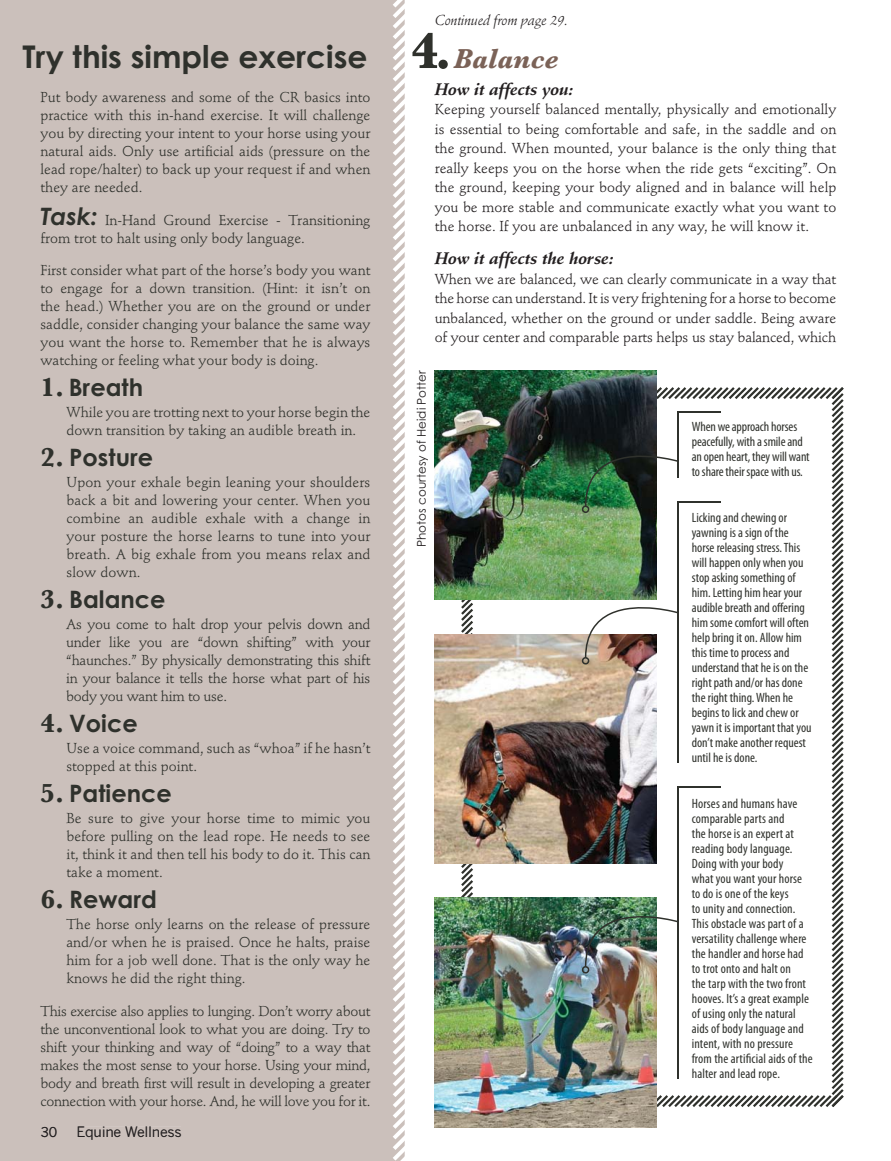
<style>
.page{position:relative;width:891px;height:1161px;background:#fff}
.page>*{position:absolute;margin:0;border:0;box-sizing:border-box;transform-origin:0 0}
.t1{font:700 31.35px "Century Gothic";color:#2f312c}
.t2{font:italic 700 28.5px "Baskerville";color:#7b6257}
.t3{font:700 24px "Century Gothic";color:#2f312c}
.t4{font:italic 700 16.5px "Stempel Schneidler";color:#231f20}
.t5{font:14.25px/18px "Stempel Schneidler";color:#2f312c;text-align:justify}
.t6{font:14.25px/19.5px "Stempel Schneidler";letter-spacing:-.005em;color:#231f20;text-align:justify}
.t7{font:italic 14.25px "Stempel Schneidler";letter-spacing:-.01em;color:#231f20}
.t8{font:14.25px "News Gothic";letter-spacing:-.02em;color:#231f20}
.t9{font:condensed 13.5px/15px "Myriad Pro";color:#2f312c}
.t10{font:13.5px "News Gothic";color:#231f20}
.t11{font:12px "Century Gothic";color:#231f20}
.s1{font-family:"Century Gothic";font-weight:700;font-style:italic;font-size:24px}
.s2{font-family:"Baskerville";font-size:27px}
.s3{font-style:normal;font-size:52.5px;color:#2f312c}
</style>
<div class="page">
<div style="left:0;top:0;width:393px;height:1161px;background:#cbc0bb"></div>
<div style="left:41px;top:1127px;width:15px;height:11px;background:#cbc0bb"></div>
<div style="left:78px;top:1127px;width:103px;height:13px;background:#cbc0bb"></div>
<svg style="left:461px;top:600px;width:12px;height:298px"></svg>
<img style="left:435px;top:370px;width:222px;height:230px">
<img style="left:435px;top:634px;width:58px;height:230px">
<img style="left:435px;top:898px;width:222px;height:229px">
<svg style="left:393px;top:0;width:12px;height:1161px"></svg>
<img style="left:493px;top:387px;width:351px;height:720px">
<hr style="left:678px;top:411px;width:1px;height:66px;background:#2f312c">
<hr style="left:678px;top:411px;width:43px;height:1px;background:#2f312c">
<hr style="left:678px;top:501px;width:1px;height:262px;background:#2f312c">
<hr style="left:678px;top:501px;width:43px;height:1px;background:#2f312c">
<hr style="left:678px;top:787px;width:1px;height:292px;background:#2f312c">
<hr style="left:678px;top:786px;width:43px;height:1px;background:#2f312c">
<p class="t1" style="left:22px;top:39px;width:347px">Try this simple exercise</p>
<p class="t5" style="left:40px;top:90px;width:331px">Put body awareness and some of the CR basics into practice with this in-hand exercise. It will challenge you by directing your intent to your horse using your natural aids. Only use artificial aids (pressure on the lead rope/halter) to back up your request if and when they are needed.</p>
<p class="t5" style="left:40px;top:212px;width:331px"><span class="s1">Task:</span> In-Hand Ground Exercise - Transitioning from trot to halt using only body language.</p>
<p class="t5" style="left:41px;top:263px;width:331px">First consider what part of the horse’s body you want to engage for a down transition. (Hint: it isn’t on the head.) Whether you are on the ground or under saddle, consider changing your balance the same way you want the horse to. Remember that he is always watching or feeling what your body is doing.</p>
<p class="t3" style="left:40px;top:373px;width:104px"><span class="s2">1.</span> Breath</p>
<p class="t5" style="left:66px;top:405px;width:306px">While you are trotting next to your horse begin the down transition by taking an audible breath in.</p>
<p class="t3" style="left:40px;top:443px;width:114px"><span class="s2">2.</span> Posture</p>
<p class="t5" style="left:66px;top:475px;width:306px">Upon your exhale begin leaning your shoulders back a bit and lowering your center. When you combine an audible exhale with a change in your posture the horse learns to tune into your breath. A big exhale from you means relax and slow down.</p>
<p class="t3" style="left:40px;top:585px;width:127px"><span class="s2">3.</span> Balance</p>
<p class="t5" style="left:66px;top:617px;width:306px">As you come to halt drop your pelvis down and under like you are “down shifting” with your “haunches.” By physically demonstrating this shift in your balance it tells the horse what part of his body you want him to use.</p>
<p class="t3" style="left:40px;top:709px;width:99px"><span class="s2">4.</span> Voice</p>
<p class="t5" style="left:66px;top:741px;width:306px">Use a voice command, such as “whoa” if he hasn’t stopped at this point.</p>
<p class="t3" style="left:40px;top:779px;width:133px"><span class="s2">5.</span> Patience</p>
<p class="t5" style="left:66px;top:811px;width:306px">Be sure to give your horse time to mimic you before pulling on the lead rope. He needs to see it, think it and then tell his body to do it. This can take a moment.</p>
<p class="t3" style="left:40px;top:885px;width:118px"><span class="s2">6.</span> Reward</p>
<p class="t5" style="left:66px;top:917px;width:306px">The horse only learns on the release of pressure and/or when he is praised. Once he halts, praise him for a job well done. That is the only way he knows he did the right thing.</p>
<p class="t5" style="left:40px;top:1003px;width:331px">This exercise also applies to lunging. Don’t worry about the unconventional look to what you are doing. Try to shift your thinking and way of “doing” to a way that makes the most sense to your horse. Using your mind, body and breath first will result in developing a greater connection with your horse. And, he will love you for it.</p>
<p class="t10" style="left:40px;top:1125px;width:18px">30</p>
<p class="t8" style="left:76px;top:1124px;width:107px">Equine Wellness</p>
<p class="t7" style="left:435px;top:15px;width:135px">Continued from page 29.</p>
<p class="t2" style="left:411px;top:41px;width:149px"><span class="s3">4.</span>Balance</p>
<p class="t4" style="left:435px;top:83px;width:140px">How it affects you:</p>
<p class="t6" style="left:435px;top:101px;width:403px">Keeping yourself balanced mentally, physically and emotionally is essential to being comfortable and safe, in the saddle and on the ground. When mounted, your balance is the only thing that really keeps you on the horse when the ride gets “exciting”. On the ground, keeping your body aligned and in balance will help you be more stable and communicate exactly what you want to the horse. If you are unbalanced in any way, he will know it.</p>
<p class="t4" style="left:435px;top:252px;width:181px">How it affects the horse:</p>
<p class="t6" style="left:435px;top:271px;width:403px">When we are balanced, we can clearly communicate in a way that the horse can understand. It is very frightening for a horse to become unbalanced, whether on the ground or under saddle. Being aware of your center and comparable parts helps us stay balanced, which</p>
<p class="t11" style="left:415px;top:547px;width:178px;rotate:-90deg">Photos courtesy of Heidi Potter</p>
<p class="t9" style="left:692px;top:420px;width:119px">When we approach horses peacefully, with a smile and an open heart, they will want to share their space with us.</p>
<p class="t9" style="left:692px;top:512px;width:121px">Licking and chewing or yawning is a sign of the horse releasing stress. This will happen only when you stop asking something of him. Letting him hear your audible breath and offering him some comfort will often help bring it on. Allow him this time to process and understand that he is on the right path and/or has done the right thing. When he begins to lick and chew or yawn it is important that you don’t make another request until he is done.</p>
<p class="t9" style="left:692px;top:798px;width:122px">Horses and humans have comparable parts and<br>the horse is an expert at reading body language.<br>Doing with your body<br>what you want your horse to do is one of the keys<br>to unity and connection.<br>This obstacle was part of a versatility challenge where the handler and horse had to trot onto and halt on<br>the tarp with the two front hooves. It’s a great example of using only the natural aids of body language and intent, with no pressure from the artificial aids of the halter and lead rope.</p>
</div>
